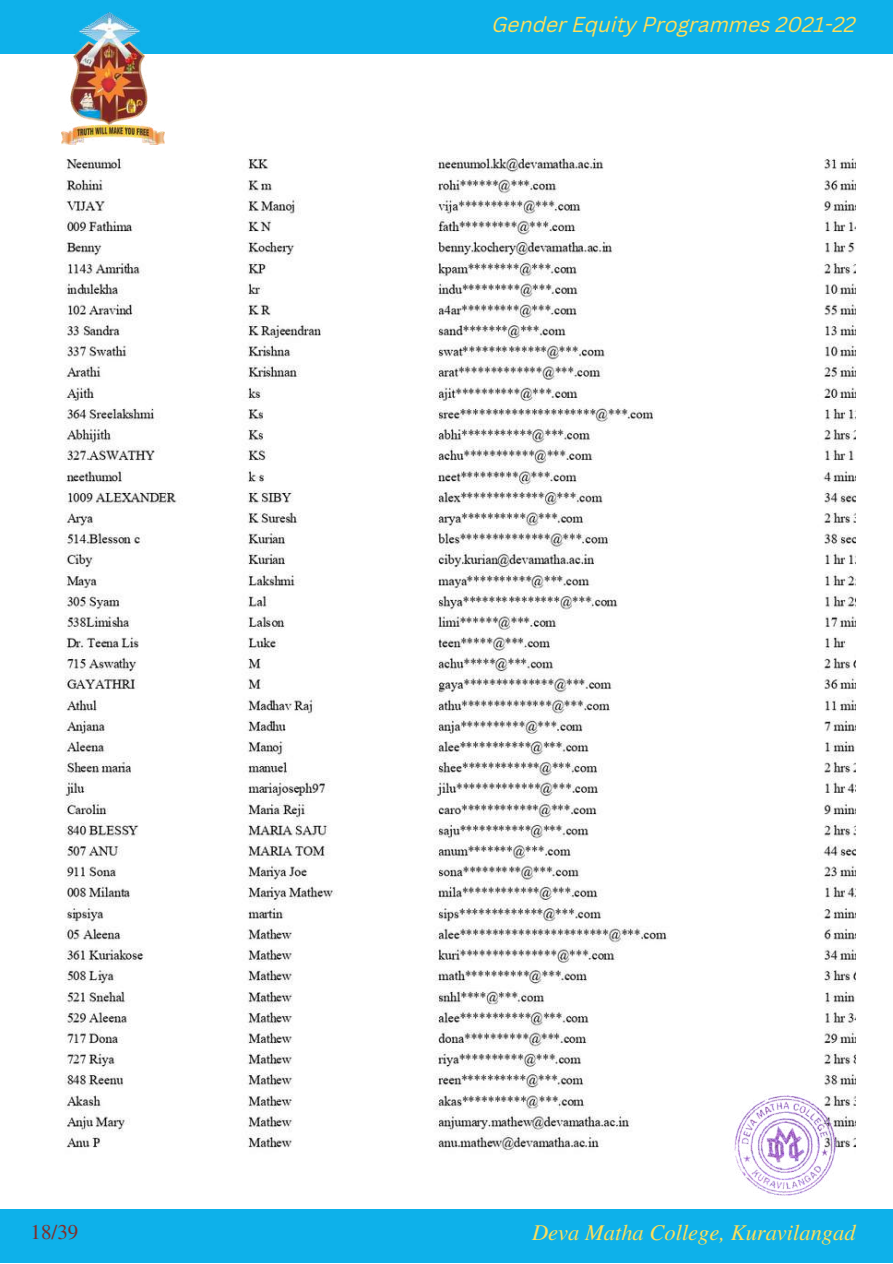
<style>
.page{position:relative;width:893px;height:1264px;background:#fff}
.page>*{position:absolute;margin:0;border:0;box-sizing:border-box;transform-origin:0 0}
.t1{font:italic 22.5px "Te X Gyre Termes";color:#ffde59}
.t2{font:italic 21px "Canva Sans";color:#ffde59}
.t3{font:21px "Te X Gyre Termes";color:#812f2a}
</style>
<div class="page">
<div style="left:0;top:1208px;width:892px;height:54px;background:#0eb1ea"></div>
<div style="left:0;top:0;width:892px;height:54px;background:#0eb1ea"></div>
<img style="left:61px;top:139px;width:794px;height:1014px">
<img style="left:62px;top:13px;width:102px;height:131px">
<img style="left:718px;top:1088px;width:137px;height:108px">
<p class="t2" style="left:492px;top:16px;width:365px">Gender Equity Programmes 2021-22</p>
<p class="t3" style="left:31px;top:1216px;width:49px">18/39</p>
<p class="t1" style="left:532px;top:1215px;width:325px">Deva Matha College, Kuravilangad</p>
</div>
